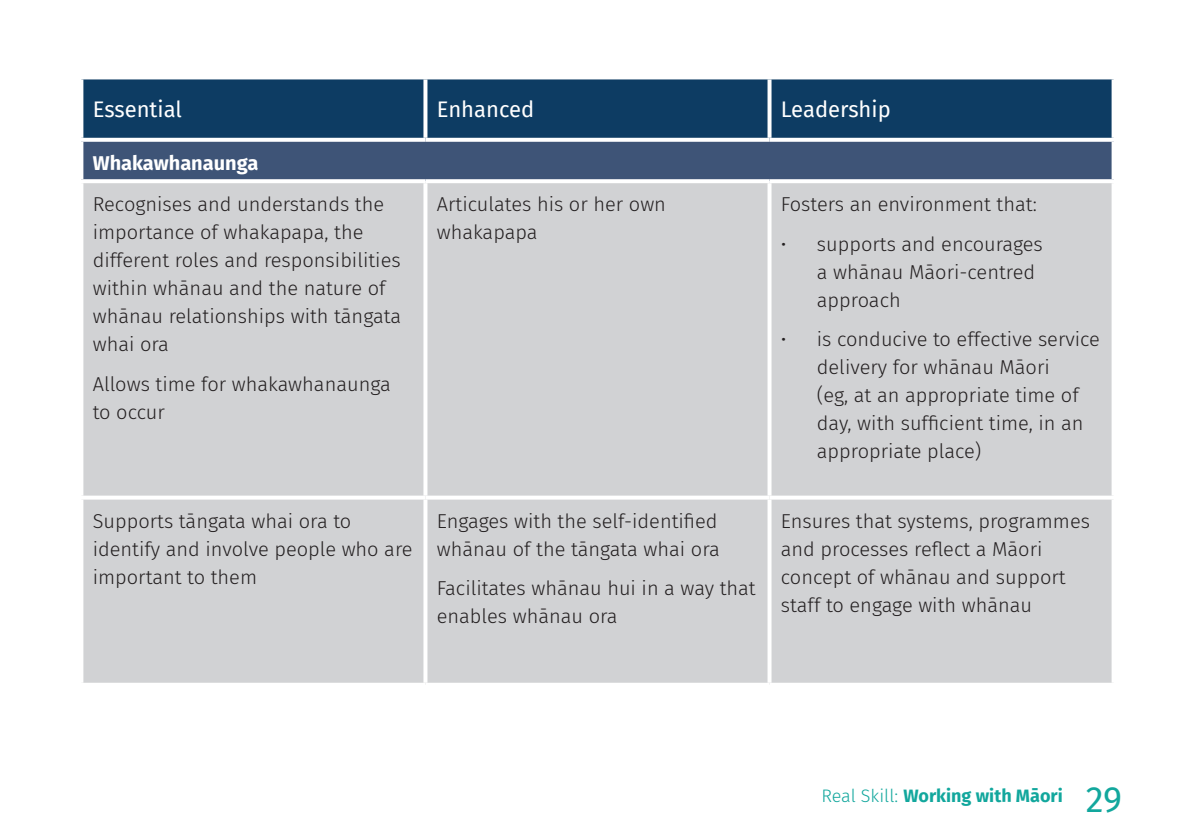
<style>
.page{position:relative;width:1191px;height:840px;background:#fff}
.page>*{position:absolute;margin:0;border:0;box-sizing:border-box;transform-origin:0 0}
.t1{font:36px "Fira Sans";color:#12a79d}
.LGR_table_title{font:22px "Fira Sans";color:#fff}
.t2{font:300 20px/28px "Fira Sans";color:#231f20}
.Heading_4{font:700 20px "Fira Sans";color:#fff}
.Heading_2{font:700 18px "Fira Sans";color:#12a79d}
.s1{font-weight:300}
</style>
<div class="page">
<div style="left:83px;top:79px;width:1028px;height:59px;background:#0d3c63"></div>
<div style="left:81px;top:140px;width:1032px;height:41px;background:#3e5477"></div>
<div style="left:83px;top:183px;width:1028px;height:499px;background:#d1d2d4"></div>
<svg style="left:81px;top:140px;width:344px;height:2px"></svg>
<hr style="left:79px;top:142px;width:4px;height:37px;background:#fff">
<svg style="left:81px;top:179px;width:344px;height:2px"></svg>
<svg style="left:425px;top:138px;width:344px;height:4px"></svg>
<svg style="left:425px;top:179px;width:344px;height:4px"></svg>
<svg style="left:769px;top:138px;width:345px;height:4px"></svg>
<svg style="left:1111px;top:142px;width:2px;height:37px"></svg>
<svg style="left:769px;top:179px;width:345px;height:4px"></svg>
<svg style="left:423px;top:183px;width:4px;height:312px"></svg>
<svg style="left:423px;top:499px;width:4px;height:183px"></svg>
<svg style="left:767px;top:183px;width:4px;height:312px"></svg>
<svg style="left:1111px;top:183px;width:1px;height:312px"></svg>
<svg style="left:767px;top:499px;width:4px;height:183px"></svg>
<svg style="left:1111px;top:499px;width:2px;height:183px"></svg>
<svg style="left:82px;top:495px;width:343px;height:4px"></svg>
<svg style="left:83px;top:682px;width:341px;height:1px"></svg>
<svg style="left:425px;top:495px;width:344px;height:4px"></svg>
<svg style="left:425px;top:682px;width:343px;height:2px"></svg>
<svg style="left:769px;top:495px;width:344px;height:4px"></svg>
<svg style="left:769px;top:682px;width:343px;height:2px"></svg>
<svg style="left:423px;top:79px;width:4px;height:59px"></svg>
<svg style="left:767px;top:79px;width:4px;height:59px"></svg>
<svg style="left:1111px;top:79px;width:3px;height:59px"></svg>
<p class="LGR_table_title" style="left:93px;top:93px;width:91px">Essential</p>
<p class="LGR_table_title" style="left:437px;top:93px;width:99px">Enhanced</p>
<p class="LGR_table_title" style="left:781px;top:93px;width:111px">Leadership</p>
<p class="Heading_4" style="left:93px;top:146px;width:167px">Whakawhanaunga</p>
<p class="t2" style="left:93px;top:190px;width:310px">Recognises and understands the importance of whakapapa, the different roles and responsibilities within whānau and the nature of whānau relationships with tāngata whai ora</p>
<p class="t2" style="left:93px;top:369px;width:299px">Allows time for whakawhanaunga to occur</p>
<p class="t2" style="left:437px;top:190px;width:231px">Articulates his or her own whakapapa</p>
<p class="t2" style="left:781px;top:190px;width:257px">Fosters an environment that:</p>
<p class="t2" style="left:817px;top:229px;width:227px;text-indent:-36px">• supports and encourages a whānau Māori-centred approach</p>
<p class="t2" style="left:817px;top:325px;width:285px;text-indent:-36px">• is conducive to effective service delivery for whānau Māori<br>(eg, at an appropriate time of day, with sufficient time, in an appropriate place)</p>
<p class="t2" style="left:93px;top:506px;width:321px">Supports tāngata whai ora to identify and involve people who are important to them</p>
<p class="t2" style="left:437px;top:506px;width:284px">Engages with the self-identified whānau of the tāngata whai ora</p>
<p class="t2" style="left:437px;top:573px;width:320px">Facilitates whānau hui in a way that enables whānau ora</p>
<p class="t2" style="left:781px;top:506px;width:311px">Ensures that systems, programmes and processes reflect a Māori concept of whānau and support staff to engage with whānau</p>
<p class="Heading_2" style="left:821px;top:779px;width:243px"><span class="s1">Real Skill:</span> Working with Māori</p>
<h1 class="t1" style="left:1085px;top:771px;width:38px">29</h1>
</div>
